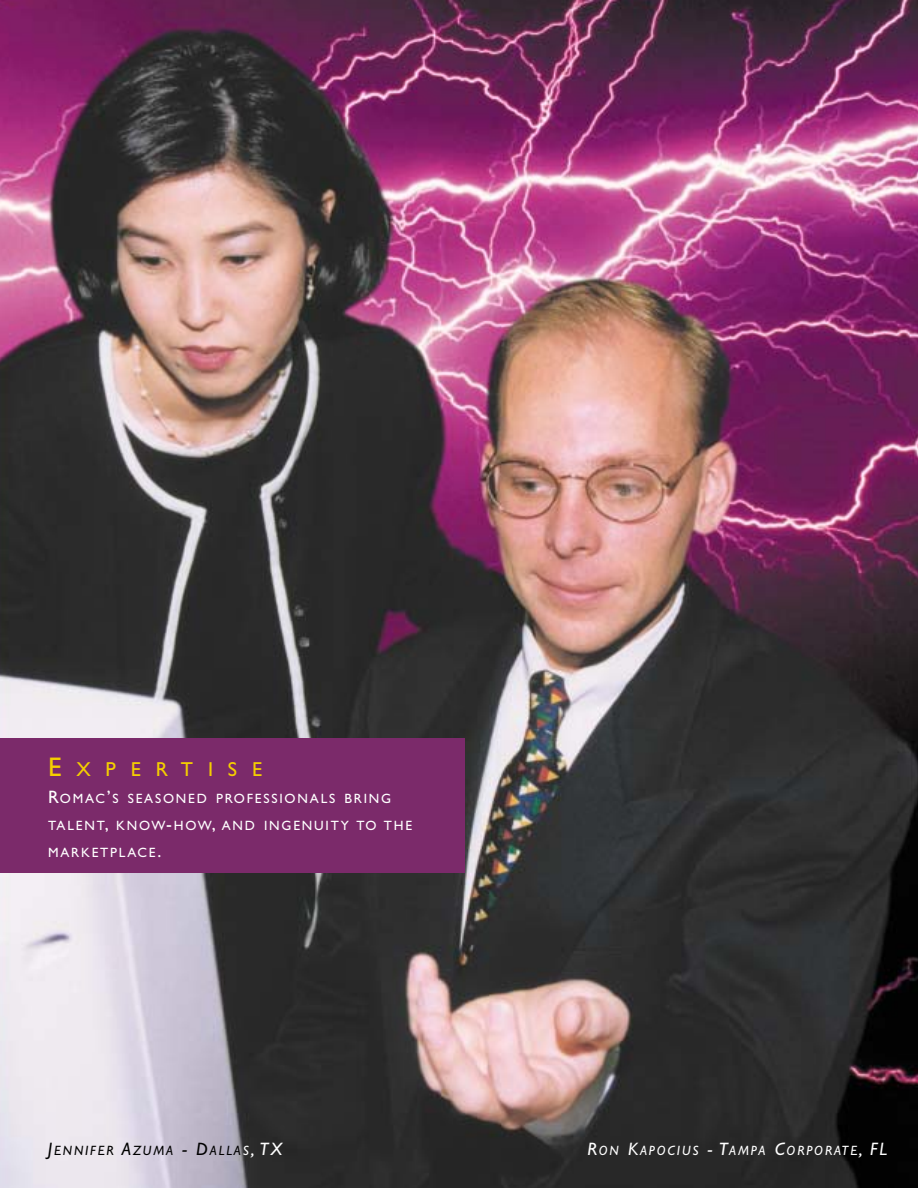
<style>
.page{position:relative;width:918px;height:1188px;background:#fff}
.page>*{position:absolute;margin:0;border:0;box-sizing:border-box;transform-origin:0 0}
.t1{font:20.25px "Gill Sans";letter-spacing:.735em;color:#f5cf00}
.t2{font:13.5px/27px "Gill Sans";letter-spacing:.135em;color:#fff}
.t3{font:italic 13.5px "Gill Sans";letter-spacing:.14em;color:#fff}
.t4{font:italic 13.5px "Gill Sans";letter-spacing:.14em;color:#000}
.s1{font-size:27px}
.s2{font-size:18px}
.s3{color:#fff}
.s4{font-size:18px;color:#fff}
</style>
<div class="page">
<img style="left:0;top:0;width:918px;height:1188px">
<div style="left:0;top:738px;width:465px;height:135px;background:#7b2a6a"></div>
<h1 class="t1" style="left:48px;top:762px;width:216px"><span class="s1">E</span>XPERTISE</h1>
<p class="t2" style="left:48px;top:786px;width:366px"><span class="s2">R</span>OMAC<span class="s2">’</span>S SEASONED PROFESSIONALS BRING<br>TALENT<span class="s2">,</span> KNOW<span class="s2">-</span>HOW<span class="s2">,</span> AND INGENUITY TO THE<br>MARKETPLACE<span class="s2">.</span></p>
<p class="t4" style="left:48px;top:1146px;width:236px"><span class="s2">J</span>ENNIFER <span class="s2">A</span>ZUMA <span class="s2">- D</span>ALLA<span class="s3">S</span><span class="s4">, TX</span></p>
<p class="t3" style="left:588px;top:1146px;width:301px"><span class="s2">R</span>ON <span class="s2">K</span>APOCIUS <span class="s2">- T</span>AMPA <span class="s2">C</span>ORPORATE<span class="s2">, FL</span></p>
</div>
